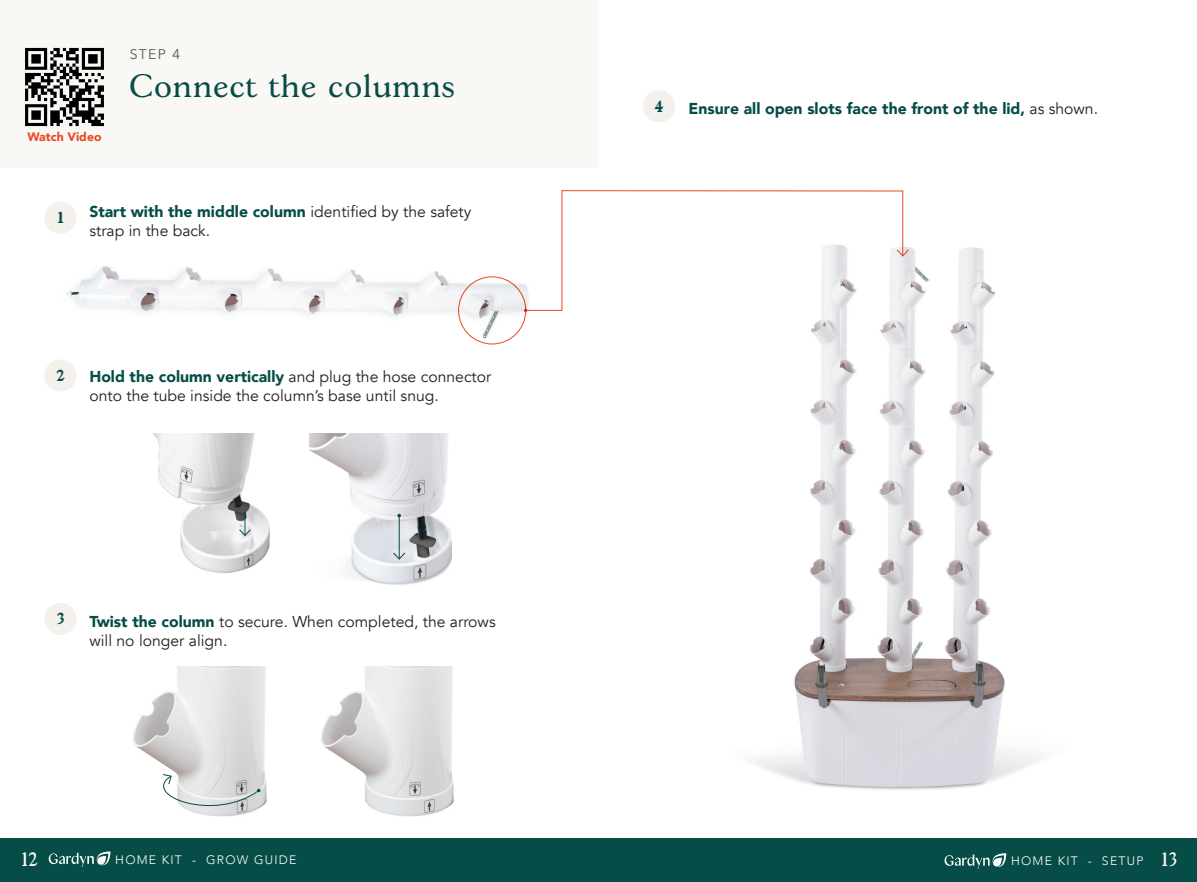
<style>
.page{position:relative;width:1197px;height:882px;background:#fff}
.page>*{position:absolute;margin:0;border:0;box-sizing:border-box;transform-origin:0 0}
.t1{font:31.5px "Gascogne Serial";letter-spacing:.05em;color:#064d47}
.t2{font:19.25px "Gascogne Serial";color:#fff}
.t3{font:15.75px/18.9px "Avenir";color:#231f20}
.t4{font:900 15.75px "Avenir";color:#064d47}
.t5{font:700 15.75px "Gascogne Serial";color:#064d47}
.t6{font:14px "Avenir Next";color:#57585a}
.t7{font:300 12.25px "Avenir";letter-spacing:.1em;color:#fff}
.t8{font:900 12.25px "Avenir";color:#eb4721}
.s1{font-weight:900;color:#064d47}
.s2{font-weight:400;color:#231f20}
.s3{font-family:"Gascogne Serial";font-weight:400;font-size:19.25px}
</style>
<div class="page">
<div style="left:0;top:0;width:598px;height:168px;background:#f9f8f5"></div>
<div style="left:0;top:838px;width:1197px;height:44px;background:#064d47"></div>
<svg style="left:49px;top:851px;width:61px;height:16px"></svg>
<svg style="left:945px;top:853px;width:61px;height:16px"></svg>
<img style="left:749px;top:247px;width:295px;height:543px">
<img style="left:25px;top:47px;width:79px;height:80px">
<div style="left:44px;top:202px;width:32px;height:32px;background:#f4f1ec;border-radius:50%"></div>
<div style="left:44px;top:360px;width:32px;height:32px;background:#f4f1ec;border-radius:50%"></div>
<div style="left:44px;top:603px;width:32px;height:32px;background:#f4f1ec;border-radius:50%"></div>
<div style="left:643px;top:90px;width:32px;height:32px;background:#f4f1ec;border-radius:50%"></div>
<img style="left:66px;top:266px;width:462px;height:78px">
<div style="left:458px;top:276px;width:68px;height:68px;border:1px solid #eb4721;border-radius:50%"></div>
<img style="left:153px;top:433px;width:117px;height:140px">
<img style="left:310px;top:433px;width:142px;height:152px">
<img style="left:133px;top:667px;width:134px;height:140px">
<img style="left:321px;top:667px;width:133px;height:150px">
<svg style="left:239px;top:512px;width:12px;height:24px"></svg>
<svg style="left:525px;top:190px;width:379px;height:121px"></svg>
<svg style="left:896px;top:249px;width:14px;height:8px"></svg>
<svg style="left:140px;top:773px;width:121px;height:44px"></svg>
<hr style="left:399px;top:516px;width:1px;height:43px;background:#064d47">
<svg style="left:392px;top:552px;width:14px;height:8px"></svg>
<p class="t6" style="left:130px;top:42px;width:52px">STEP 4</p>
<p class="t8" style="left:27px;top:127px;width:76px">Watch Video</p>
<h1 class="t1" style="left:130px;top:68px;width:326px">Connect the columns</h1>
<p class="t5" style="left:56px;top:208px;width:10px">1</p>
<p class="t3" style="left:89px;top:203px;width:384px"><span class="s1">Start with the middle column</span> identified by the safety strap in the back.</p>
<p class="t5" style="left:56px;top:366px;width:10px">2</p>
<p class="t3" style="left:89px;top:367px;width:403px"><span class="s1">Hold the column vertically</span> and plug the hose connector onto the tube inside the column’s base until snug.</p>
<p class="t5" style="left:56px;top:609px;width:10px">3</p>
<p class="t3" style="left:89px;top:612px;width:408px"><span class="s1">Twist the column</span> to secure. When completed, the arrows will no longer align.</p>
<p class="t5" style="left:655px;top:96px;width:10px">4</p>
<p class="t4" style="left:689px;top:95px;width:411px">Ensure all open slots face the front of the lid, <span class="s2">as shown.</span></p>
<p class="t2" style="left:20px;top:848px;width:19px">12</p>
<p class="t7" style="left:115px;top:852px;width:183px">HOME KIT - GROW GUIDE</p>
<p class="t7" style="left:1011px;top:854px;width:168px">HOME KIT - SETUP <span class="s3">13</span></p>
</div>
